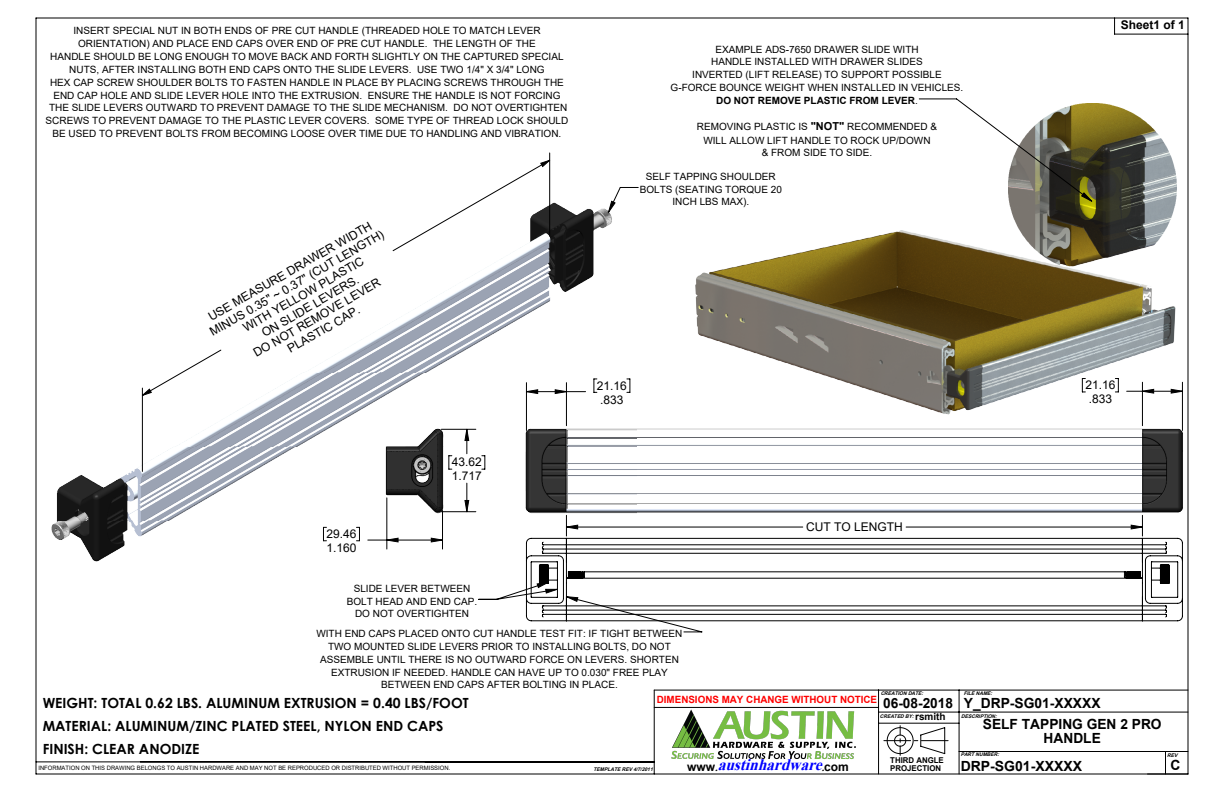
<style>
.page{position:relative;width:1224px;height:792px;background:#fff}
.page>*{position:absolute;margin:0;border:0;box-sizing:border-box;transform-origin:0 0}
.t1{font:italic 700 16px "Times New Roman";color:#00f;scale:.96 1}
.t2{font:700 14px/23.1px "Century Gothic";color:#000}
.t3{font:700 14px/14px "Arial";color:#000;text-align:center}
.t4{font:12px/13.4px "Arial";color:#000}
.t5{font:700 12px "Arial";color:#000}
.t6{font:10px/12.8px "Arial";color:#000;text-align:center}
.t7{font:700 10px "Arial";color:#f00}
.t8{font:700 8px/8px "Arial";color:#000}
.t9{font:6px "Arial";color:#000}
.t10{font:italic 700 5px "Arial";color:#000}
.s1{font-weight:700}
.s2{font-weight:700;font-size:11px}
.s3{font-style:normal;font-size:10px}
.s4{font-family:"Arial";font-style:normal;font-size:12px;color:#000}
.s5{font-size:10px;color:#000}
</style>
<div class="page">
<img style="left:35px;top:156px;width:408px;height:438px">
<img style="left:371px;top:472px;width:15px;height:56px">
<img style="left:1092px;top:273px;width:84px;height:116px">
<img style="left:1092px;top:103px;width:85px;height:159px">
<hr style="left:36px;top:18px;width:1152px;height:1px;background:#000">
<hr style="left:36px;top:18px;width:1px;height:756px;background:#000">
<hr style="left:36px;top:774px;width:1152px;height:1px;background:#000">
<hr style="left:1188px;top:18px;width:1px;height:756px;background:#000">
<hr style="left:36px;top:762px;width:618px;height:1px;background:#000">
<svg style="left:1114px;top:19px;width:1px;height:15px"></svg>
<hr style="left:1115px;top:34px;width:73px;height:1px;background:#000">
<svg style="left:879px;top:689px;width:310px;height:86px"></svg>
<svg style="left:478px;top:98px;width:614px;height:518px"></svg>
<svg style="left:1115px;top:378px;width:4px;height:11px"></svg>
<hr style="left:1182px;top:382px;width:1px;height:48px;background:#000">
<hr style="left:1142px;top:382px;width:1px;height:44px;background:#000">
<svg style="left:323px;top:527px;width:3px;height:15px"></svg>
<svg style="left:356px;top:527px;width:4px;height:15px"></svg>
<hr style="left:442px;top:511px;width:1px;height:38px;background:#000">
<hr style="left:387px;top:498px;width:1px;height:51px;background:#000">
<svg style="left:368px;top:540px;width:19px;height:1px"></svg>
<svg style="left:142px;top:152px;width:408px;height:320px"></svg>
<svg style="left:550px;top:193px;width:542px;height:196px"></svg>
<svg style="left:387px;top:389px;width:795px;height:153px"></svg>
<svg style="left:142px;top:160px;width:408px;height:235px"></svg>
<svg style="left:526px;top:538px;width:657px;height:84px"></svg>
<img style="left:649px;top:621px;width:230px;height:154px">
<p class="t6" style="left:46px;top:24px;width:524px">INSERT SPECIAL NUT IN BOTH ENDS OF PRE CUT HANDLE (THREADED HOLE TO MATCH LEVER ORIENTATION) AND PLACE END CAPS OVER END OF PRE CUT HANDLE. THE LENGTH OF THE<br>HANDLE SHOULD BE LONG ENOUGH TO MOVE BACK AND FORTH SLIGHTLY ON THE CAPTURED SPECIAL NUTS, AFTER INSTALLING BOTH END CAPS ONTO THE SLIDE LEVERS. USE TWO 1/4" X 3/4" LONG<br>HEX CAP SCREW SHOULDER BOLTS TO FASTEN HANDLE IN PLACE BY PLACING SCREWS THROUGH THE END CAP HOLE AND SLIDE LEVER HOLE INTO THE EXTRUSION. ENSURE THE HANDLE IS NOT FORCING THE SLIDE LEVERS OUTWARD TO PREVENT DAMAGE TO THE SLIDE MECHANISM. DO NOT OVERTIGHTEN SCREWS TO PREVENT DAMAGE TO THE PLASTIC LEVER COVERS. SOME TYPE OF THREAD LOCK SHOULD BE USED TO PREVENT BOLTS FROM BECOMING LOOSE OVER TIME DUE TO HANDLING AND VIBRATION.</p>
<p class="t4" style="left:201px;top:315px;width:200px;text-align:center;rotate:-30deg">USE MEASURE DRAWER WIDTH<br>MINUS 0.35" ~ 0.37" (CUT LENGTH)<br>WITH YELLOW PLASTIC<br>ON SLIDE LEVERS.<br>DO NOT REMOVE LEVER<br>PLASTIC CAP.</p>
<p class="t4" style="left:326px;top:527px;width:31px;line-height:14px">29.46<br>1.160</p>
<p class="t4" style="left:452px;top:455px;width:31px;line-height:14px">43.62<br>1.717</p>
<p class="t6" style="left:671px;top:43px;width:294px">EXAMPLE ADS-7650 DRAWER SLIDE WITH<br>HANDLE INSTALLED WITH DRAWER SLIDES<br>INVERTED (LIFT RELEASE) TO SUPPORT POSSIBLE G-FORCE BOUNCE WEIGHT WHEN INSTALLED IN VEHICLES.<br><span class="s1">DO NOT REMOVE PLASTIC FROM LEVER</span>.</p>
<p class="t6" style="left:697px;top:120px;width:242px">REMOVING PLASTIC IS <span class="s2">"NOT"</span> RECOMMENDED &amp;<br>WILL ALLOW LIFT HANDLE TO ROCK UP/DOWN<br>&amp; FROM SIDE TO SIDE.</p>
<p class="t6" style="left:640px;top:170px;width:144px">SELF TAPPING SHOULDER<br>BOLTS (SEATING TORQUE 20<br>INCH LBS MAX).</p>
<p class="t4" style="left:597px;top:378px;width:31px;line-height:14px">21.16 .833</p>
<p class="t4" style="left:806px;top:520px;width:98px">CUT TO LENGTH</p>
<p class="t6" style="left:347px;top:582px;width:132px">SLIDE LEVER BETWEEN<br>BOLT HEAD AND END CAP.<br>DO NOT OVERTIGHTEN</p>
<p class="t6" style="left:316px;top:627px;width:368px">WITH END CAPS PLACED ONTO CUT HANDLE TEST FIT: IF TIGHT BETWEEN TWO MOUNTED SLIDE LEVERS PRIOR TO INSTALLING BOLTS, DO NOT ASSEMBLE UNTIL THERE IS NO OUTWARD FORCE ON LEVERS. SHORTEN EXTRUSION IF NEEDED. HANDLE CAN HAVE UP TO 0.030" FREE PLAY BETWEEN END CAPS AFTER BOLTING IN PLACE.</p>
<p class="t5" style="left:1121px;top:17px;width:65px">Sheet1 of 1</p>
<p class="t4" style="left:1085px;top:378px;width:31px;line-height:14px">21.16 .833</p>
<h2 class="t2" style="left:43px;top:690px;width:427px">WEIGHT: TOTAL 0.62 LBS. ALUMINUM EXTRUSION = 0.40 LBS/FOOT<br>MATERIAL: ALUMINUM/ZINC PLATED STEEL, NYLON END CAPS</h2>
<h2 class="t2" style="left:43px;top:736px;width:158px">FINISH: CLEAR ANODIZE</h2>
<p class="t9" style="left:38px;top:764px;width:413px">INFORMATION ON THIS DRAWING BELONGS TO AUSTIN HARDWARE AND MAY NOT BE REPRODUCED OR DISTRIBUTED WITHOUT PERMISSION.</p>
<p class="t10" style="left:881px;top:690px;width:46px">CREATION DATE:</p>
<p class="t10" style="left:964px;top:690px;width:32px">FILENAME:</p>
<p class="t10" style="left:880px;top:712px;width:67px">CREATED BY: <span class="s3">r s m i t h</span></p>
<p class="t7" style="left:657px;top:692px;width:222px">DIMENSIONS MAY CHANGE WITHOUT NOTICE</p>
<h2 class="t3" style="left:964px;top:696px;width:138px">Y_DRP-SG01-XXXXX</h2>
<h2 class="t3" style="left:883px;top:696px;width:71px">06-08-2018</h2>
<p class="t10" style="left:961px;top:713px;width:39px">DESCRIPTION:</p>
<p class="t10" style="left:961px;top:751px;width:42px">PARTNUMBER:</p>
<h2 class="t3" style="left:983px;top:718px;width:180px">SELF TAPPING GEN 2 PRO<br>HANDLE</h2>
<p class="t10" style="left:1167px;top:752px;width:14px">REV</p>
<h2 class="t3" style="left:1170px;top:758px;width:11px">C</h2>
<p class="t8" style="left:890px;top:756px;width:55px">THIRD ANGLE<br>PROJECTION</p>
<p class="t10" style="left:594px;top:766px;width:63px">TEMPLATEREV4/7/2011</p>
<h1 class="t1" style="left:687px;top:754px;width:170px"><span class="s4">w w w</span> <span class="s5">.</span>austinhardware<span class="s5">.</span><span class="s4">c o m</span></h1>
<h2 class="t3" style="left:961px;top:759px;width:123px">DRP-SG01-XXXXX</h2>
</div>
